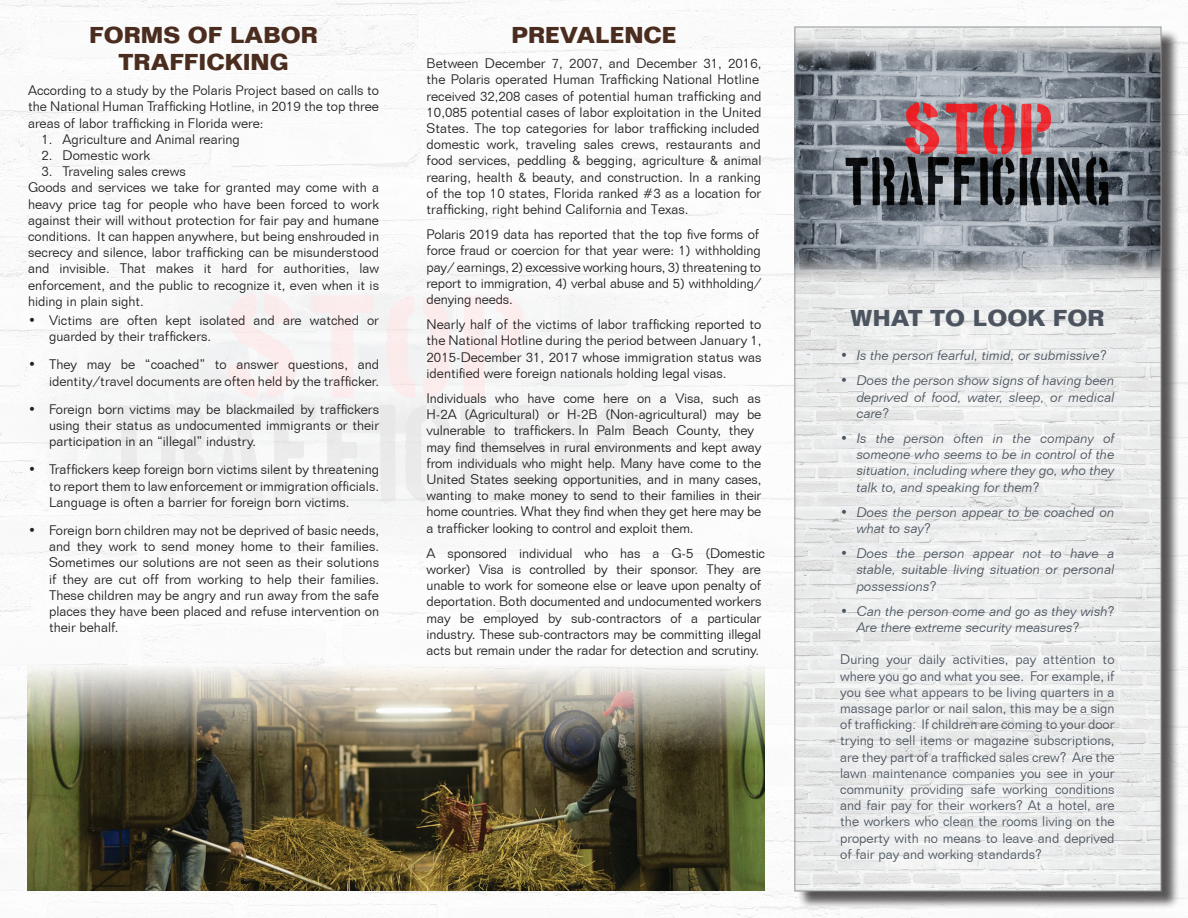
<style>
.page{position:relative;width:1188px;height:918px;background:#fff}
.page>*{position:absolute;margin:0;border:0;box-sizing:border-box;transform-origin:0 0}
.t1{font:700 22.5px/27px "Folio Std";color:#4a2d1f;text-align:center}
.t2{font:700 22.5px "Folio Std";color:#4c555f}
.t3{font:300 13.5px/16.2px "Folio BT";color:#231f20}
.t4{font:300 13.5px/16.2px "Folio BT";color:#4c555f;text-align:justify}
.t5{font:italic 300 13.5px/16.2px "Folio BT";color:#4c555f;text-align:justify}
</style>
<div class="page">
<img style="left:0;top:0;width:1188px;height:918px">
<img style="left:27px;top:664px;width:738px;height:227px">
<div style="left:797px;top:29px;width:383px;height:881px;background:#231f20;opacity:.75"></div>
<img style="left:797px;top:29px;width:362px;height:860px">
<h1 class="t1" style="left:89px;top:21px;width:230px">FORMS OF LABOR<br>TRAFFICKING</h1>
<p class="t3" style="left:28px;top:82px;width:353px;text-align:justify">According to a study by the Polaris Project based on calls to the National Human Trafficking Hotline, in 2019 the top three areas of labor trafficking in Florida were:</p>
<p class="t3" style="left:42px;top:131px;width:200px">1. Agriculture and Animal rearing</p>
<p class="t3" style="left:42px;top:147px;width:110px">2. Domestic work</p>
<p class="t3" style="left:28px;top:163px;width:353px;text-indent:14px">3. Traveling sales crews<br>Goods and services we take for granted may come with a heavy price tag for people who have been forced to work against their will without protection for fair pay and humane conditions. It can happen anywhere, but being enshrouded in secrecy and silence, labor trafficking can be misunderstood and invisible. That makes it hard for authorities, law enforcement, and the public to recognize it, even when it is hiding in plain sight.</p>
<p class="t3" style="left:49px;top:312px;width:331px;text-indent:-21px">• Victims are often kept isolated and are watched or guarded by their traffickers.</p>
<p class="t3" style="left:28px;top:356px;width:353px;text-align:right">• They may be “coached” to answer questions, and identity/travel documents are often held by the trafficker.</p>
<p class="t3" style="left:49px;top:401px;width:332px;text-align:justify;text-indent:-21px">• Foreign born victims may be blackmailed by traffickers using their status as undocumented immigrants or their participation in an “illegal” industry.</p>
<p class="t3" style="left:49px;top:461px;width:332px;text-align:justify;text-indent:-21px">• Traffickers keep foreign born victims silent by threatening to report them to law enforcement or immigration officials.<br>Language is often a barrier for foreign born victims.</p>
<p class="t3" style="left:49px;top:522px;width:332px;text-align:justify;text-indent:-21px">• Foreign born children may not be deprived of basic needs, and they work to send money home to their families.<br>Sometimes our solutions are not seen as their solutions if they are cut off from working to help their families.<br>These children may be angry and run away from the safe places they have been placed and refuse intervention on their behalf.</p>
<h1 class="t1" style="left:512px;top:21px;width:166px">PREVALENCE</h1>
<p class="t3" style="left:427px;top:55px;width:337px">Between December 7, 2007, and December 31, 2016, the Polaris operated Human Trafficking National Hotline received 32,208 cases of potential human trafficking and 10,085 potential cases of labor exploitation in the United States. The top categories for labor trafficking included domestic work, traveling sales crews, restaurants and food services, peddling &amp; begging, agriculture &amp; animal rearing, health &amp; beauty, and construction. In a ranking of the top 10 states, Florida ranked #3 as a location for trafficking, right behind California and Texas.</p>
<p class="t3" style="left:427px;top:226px;width:336px">Polaris 2019 data has reported that the top five forms of force fraud or coercion for that year were: 1) withholding pay/ earnings, 2) excessive working hours, 3) threatening to report to immigration, 4) verbal abuse and 5) withholding/ denying needs.</p>
<p class="t3" style="left:427px;top:316px;width:336px;text-align:justify">Nearly half of the victims of labor trafficking reported to the National Hotline during the period between January 1, 2015-December 31, 2017 whose immigration status was identified were foreign nationals holding legal visas.</p>
<p class="t3" style="left:427px;top:390px;width:336px">Individuals who have come here on a Visa, such as H-2A (Agricultural) or H-2B (Non-agricultural) may be vulnerable to traffickers. In Palm Beach County, they may find themselves in rural environments and kept away from individuals who might help. Many have come to the United States seeking opportunities, and in many cases, wanting to make money to send to their families in their home countries. What they find when they get here may be a trafficker looking to control and exploit them.</p>
<p class="t3" style="left:427px;top:545px;width:340px">A sponsored individual who has a G-5 (Domestic worker) Visa is controlled by their sponsor. They are unable to work for someone else or leave upon penalty of deportation. Both documented and undocumented workers may be employed by sub-contractors of a particular industry. These sub-contractors may be committing illegal acts but remain under the radar for detection and scrutiny.</p>
<h1 class="t2" style="left:850px;top:304px;width:256px">WHAT TO LOOK FOR</h1>
<p class="t5" style="left:840px;top:347px;width:268px">• Is the person fearful, timid, or submissive?</p>
<p class="t5" style="left:857px;top:372px;width:259px;text-indent:-16px">• Does the person show signs of having been deprived of food, water, sleep, or medical care?</p>
<p class="t5" style="left:857px;top:430px;width:259px;text-indent:-16px">• Is the person often in the company of someone who seems to be in control of the situation, including where they go, who they talk to, and speaking for them?</p>
<p class="t5" style="left:857px;top:504px;width:259px;text-indent:-16px">• Does the person appear to be coached on what to say?</p>
<p class="t5" style="left:857px;top:545px;width:259px;text-indent:-16px">• Does the person appear not to have a stable, suitable living situation or personal possessions?</p>
<p class="t5" style="left:857px;top:603px;width:259px;text-indent:-16px">• Can the person come and go as they wish?<br>Are there extreme security measures?</p>
<p class="t4" style="left:840px;top:651px;width:276px">During your daily activities, pay attention to where you go and what you see. For example, if you see what appears to be living quarters in a massage parlor or nail salon, this may be a sign of trafficking. If children are coming to your door trying to sell items or magazine subscriptions, are they part of a trafficked sales crew? Are the lawn maintenance companies you see in your community providing safe working conditions and fair pay for their workers? At a hotel, are the workers who clean the rooms living on the property with no means to leave and deprived of fair pay and working standards?</p>
</div>
